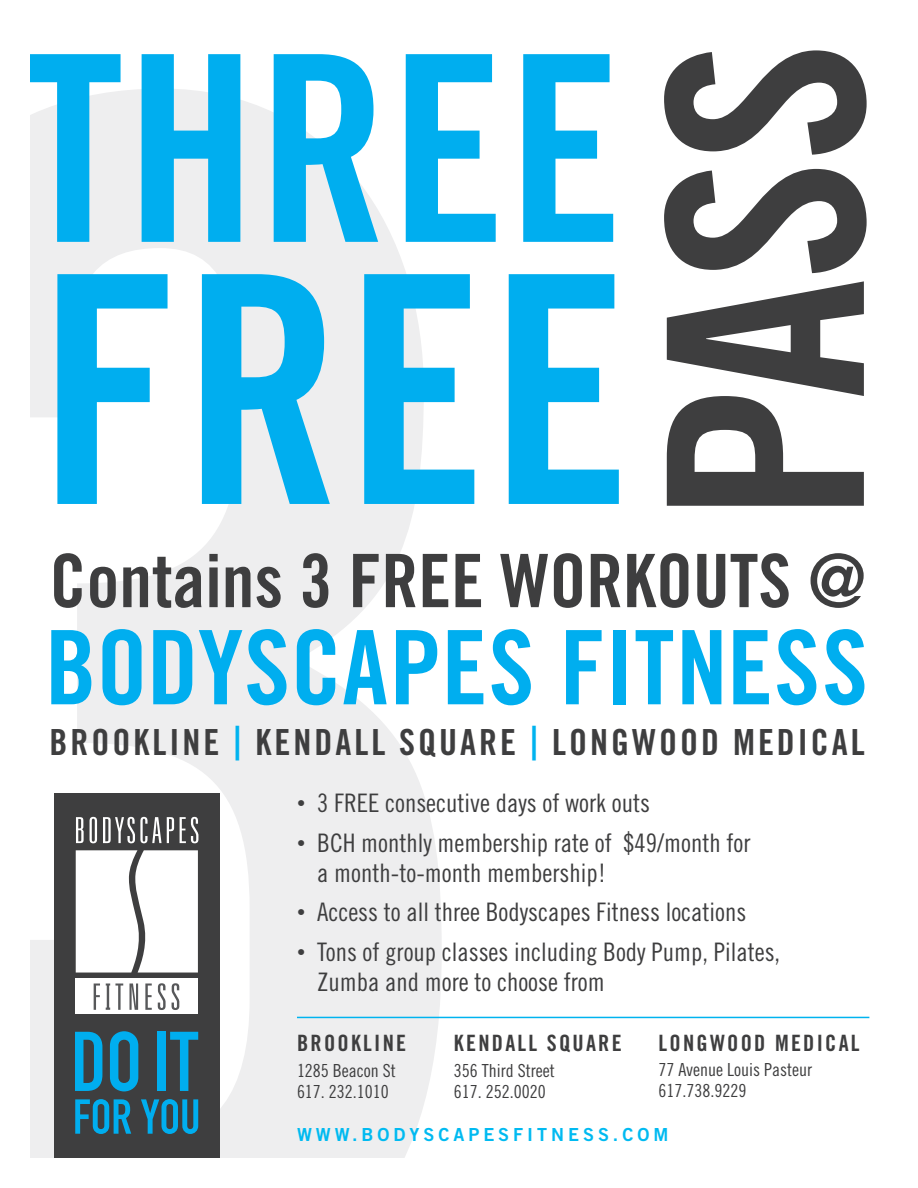
<style>
.page{position:relative;width:918px;height:1188px;background:#fff}
.page>*{position:absolute;margin:0;border:0;box-sizing:border-box;transform-origin:0 0}
.t1{font:273px "Trade Gothic Bold Cond Twenty";color:#3e3e3f}
.t2{font:102.75px "Trade Gothic Bold Cond Twenty";letter-spacing:.005em;color:#00aeef}
.t3{font:73.8px "Trade Gothic Bold Cond Twenty";color:#3e3e3f}
.t4{font:36px "Trade Gothic Bold Cond Twenty";letter-spacing:.085em;color:#3e3e3f}
.t5{font:25.5px/30px "Trade Gothic Cond Eighteen";color:#3e3e3f}
.t6{font:22.5px "Trade Gothic Bold Cond Twenty";letter-spacing:.1em;color:#3e3e3f}
.t7{font:18px/21px "Trade Gothic Cond Eighteen";color:#3e3e3f}
.t8{font:18px "Trade Gothic Bold Two";letter-spacing:.22em;color:#00baf1}
.s1{font-size:46.8px;color:#00b3ef}
.s2{font-size:16.5px}
</style>
<div class="page">
<svg style="left:31px;top:242px;width:411px;height:915px;fill:#eeeeef"></svg>
<svg style="left:31px;top:54px;width:582px;height:188px"></svg>
<svg style="left:57px;top:274px;width:562px;height:230px"></svg>
<svg style="left:54px;top:794px;width:165px;height:394px;fill:#3e3e3f"></svg>
<svg style="left:76px;top:817px;width:8px;height:26px"></svg>
<svg style="left:90px;top:817px;width:7px;height:26px"></svg>
<svg style="left:103px;top:817px;width:71px;height:26px"></svg>
<svg style="left:180px;top:817px;width:18px;height:26px"></svg>
<svg style="left:76px;top:850px;width:122px;height:123px"></svg>
<div style="left:75px;top:979px;width:122px;height:35px;background:#fff"></div>
<svg style="left:94px;top:984px;width:6px;height:26px"></svg>
<svg style="left:106px;top:984px;width:17px;height:26px"></svg>
<svg style="left:129px;top:984px;width:9px;height:26px"></svg>
<svg style="left:145px;top:984px;width:7px;height:26px"></svg>
<svg style="left:158px;top:983px;width:8px;height:27px"></svg>
<svg style="left:172px;top:983px;width:7px;height:27px"></svg>
<svg style="left:75px;top:1032px;width:27px;height:59px;background:#138ab6"></svg>
<svg style="left:110px;top:1031px;width:28px;height:60px;background:#1684ad"></svg>
<div style="left:158px;top:1032px;width:8px;height:59px;background:#00aeef"></div>
<svg style="left:170px;top:1032px;width:28px;height:59px;background:#256a84"></svg>
<svg style="left:75px;top:1099px;width:56px;height:35px;background:#1e7697"></svg>
<svg style="left:141px;top:1099px;width:57px;height:35px;background:#207392"></svg>
<hr style="left:297px;top:1017px;width:572px;height:1px;background:#00b3ef">
<h1 class="t1" style="left:601px;top:522px;width:483px;rotate:-90deg">PASS</h1>
<h3 class="t3" style="left:50px;top:536px;width:818px">Contains 3 FREE WORKOUTS @</h3>
<h2 class="t2" style="left:45px;top:605px;width:824px">BODYSCAPES FITNESS</h2>
<h3 class="t4" style="left:50px;top:721px;width:817px">BROOKLINE <span class="s1">|</span> KENDALL SQUARE <span class="s1">|</span> LONGWOOD MEDICAL</h3>
<p class="t5" style="left:297px;top:788px;width:355px"><span class="s2">•</span> 3 FREE consecutive days of work outs</p>
<p class="t5" style="left:317px;top:827px;width:435px;text-indent:-20px"><span class="s2">•</span> BCH monthly membership rate of $49/month for a month-to-month membership!</p>
<p class="t5" style="left:297px;top:897px;width:451px"><span class="s2">•</span> Access to all three Bodyscapes Fitness locations</p>
<p class="t5" style="left:317px;top:937px;width:465px;text-indent:-20px"><span class="s2">•</span> Tons of group classes including Body Pump, Pilates,<br>Zumba and more to choose from</p>
<p class="t6" style="left:297px;top:1030px;width:111px">BROOKLINE</p>
<p class="t7" style="left:297px;top:1060px;width:100px">1285 Beacon St<br>617. 232.1010</p>
<p class="t6" style="left:454px;top:1030px;width:169px">KENDALL SQUARE</p>
<p class="t7" style="left:454px;top:1060px;width:102px">356 Third Street<br>617. 252.0020</p>
<p class="t6" style="left:658px;top:1029px;width:203px">LONGWOOD MEDICAL</p>
<p class="t7" style="left:658px;top:1059px;width:155px">77 Avenue Louis Pasteur<br>617.738.9229</p>
<p class="t8" style="left:297px;top:1123px;width:373px">WWW.BODYSCAPESFITNESS.COM</p>
</div>
